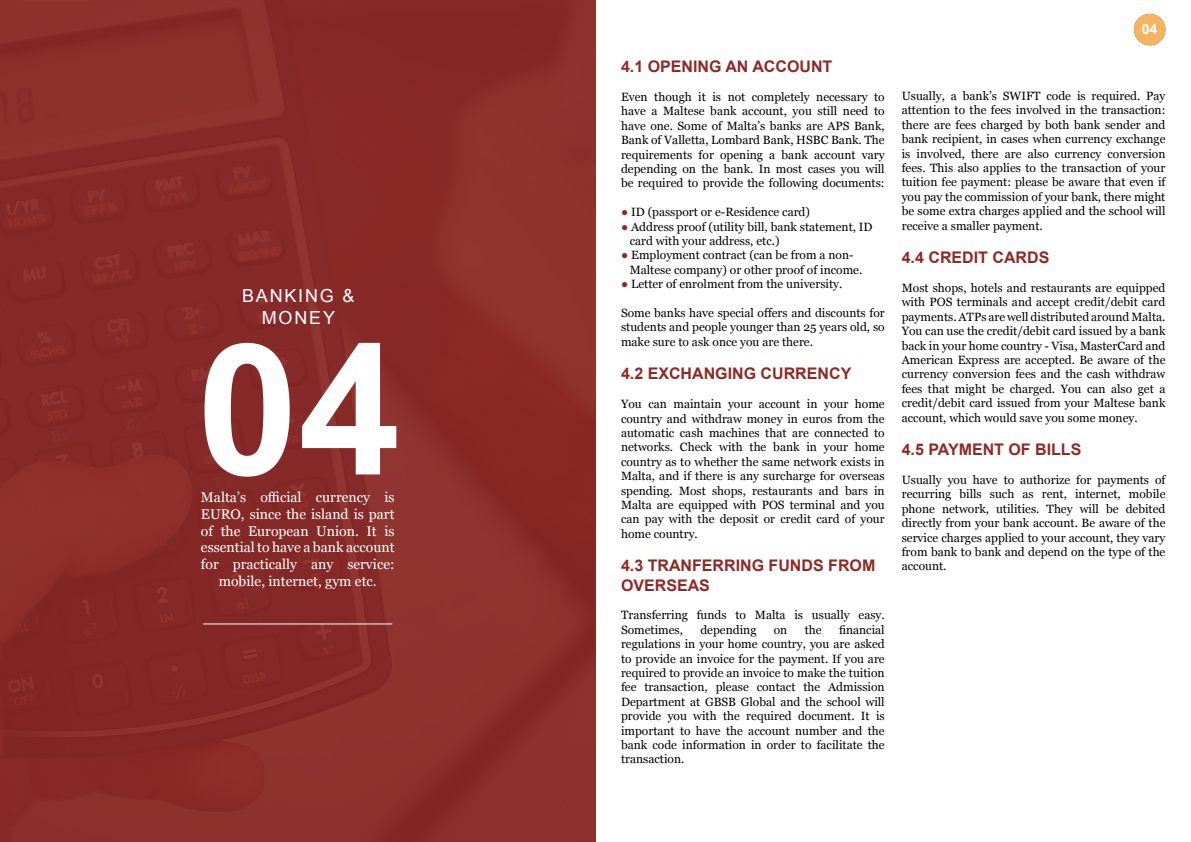
<style>
.page{position:relative;width:1191px;height:842px;background:#fff}
.page>*{position:absolute;margin:0;border:0;box-sizing:border-box;transform-origin:0 0}
.t1{font:700 183px "Arial";color:#fff}
.t2{font:18px/21.6px "Arial";letter-spacing:.1em;color:#fff;text-align:center}
.t3{font:700 16px/19.2px "Arial";color:#902926}
.t4{font:700 14.1px "Arial";color:#fff}
.t5{font:14px/16.8px "Georgia";color:#fff;text-align:center}
.t6{font:12px/14.4px "Georgia";color:#000;text-align:justify}
.s1{color:#902926}
</style>
<div class="page">
<div style="left:0;top:0;width:595px;height:842px;background:#882a29"></div>
<hr style="left:203px;top:623px;width:189px;height:1px;background:#fff">
<div style="left:1134px;top:14px;width:31px;height:31px;background:#f6b460;border-radius:50%"></div>
<h2 class="t2" style="left:242px;top:285px;width:114px">BANKING &amp;<br>MONEY</h2>
<h1 class="t1" style="left:197px;top:290px;width:205px">04</h1>
<p class="t5" style="left:201px;top:488px;width:195px">Malta’s official currency is<br>EURO, since the island is part of the European Union. It is essential to have a bank account for practically any service: mobile, internet, gym etc.</p>
<h3 class="t3" style="left:621px;top:57px;width:213px">4.1 OPENING AN ACCOUNT</h3>
<p class="t6" style="left:621px;top:89px;width:265px">Even though it is not completely necessary to have a Maltese bank account, you still need to have one. Some of Malta’s banks are APS Bank, Bank of Valletta, Lombard Bank, HSBC Bank. The requirements for opening a bank account vary depending on the bank. In most cases you will be required to provide the following documents:</p>
<p class="t6" style="left:621px;top:204px;width:190px"><span class="s1">●</span> ID (passport or e-Residence card)</p>
<p class="t6" style="left:629px;top:219px;width:244px;text-indent:-9px"><span class="s1">●</span> Address proof (utility bill, bank statement, ID card with your address, etc.)</p>
<p class="t6" style="left:629px;top:248px;width:234px;text-indent:-9px"><span class="s1">●</span> Employment contract (can be from a non-<br>Maltese company) or other proof of income.</p>
<p class="t6" style="left:621px;top:276px;width:223px"><span class="s1">●</span> Letter of enrolment from the university.</p>
<p class="t6" style="left:621px;top:305px;width:265px">Some banks have special offers and discounts for students and people younger than 25 years old, so make sure to ask once you are there.</p>
<h3 class="t3" style="left:621px;top:365px;width:232px">4.2 EXCHANGING CURRENCY</h3>
<p class="t6" style="left:621px;top:396px;width:265px">You can maintain your account in your home country and withdraw money in euros from the automatic cash machines that are connected to networks. Check with the bank in your home country as to whether the same network exists in Malta, and if there is any surcharge for overseas spending. Most shops, restaurants and bars in Malta are equipped with POS terminal and you can pay with the deposit or credit card of your home country.</p>
<h3 class="t3" style="left:621px;top:557px;width:256px">4.3 TRANFERRING FUNDS FROM<br>OVERSEAS</h3>
<p class="t6" style="left:621px;top:608px;width:265px">Transferring funds to Malta is usually easy.<br>Sometimes,</p>
<p class="t6" style="left:621px;top:622px;width:265px;text-indent:218px">financial regulations in your home country, you are asked to provide an invoice for the payment. If you are required to provide an invoice to make the tuition fee transaction, please contact the Admission Department at GBSB Global and the school will provide you with the required document. It is important to have the account number and the bank code information in order to facilitate the transaction.</p>
<p class="t6" style="left:700px;top:622px;width:58px">depending</p>
<p class="t6" style="left:774px;top:622px;width:15px">on</p>
<p class="t6" style="left:804px;top:622px;width:18px">the</p>
<p class="t4" style="left:1141px;top:20px;width:17px">0 324</p>
<p class="t6" style="left:901px;top:88px;width:265px">Usually, a bank’s SWIFT code is required. Pay attention to the fees involved in the transaction: there are fees charged by both bank sender and bank recipient, in cases when currency exchange is involved, there are also currency conversion fees. This also applies to the transaction of your tuition fee payment: please be aware that even if you pay the commission of your bank, there might be some extra charges applied and the school will receive a smaller payment.</p>
<h3 class="t3" style="left:901px;top:249px;width:149px">4.4 CREDIT CARDS</h3>
<p class="t6" style="left:901px;top:280px;width:265px">Most shops, hotels and restaurants are equipped with POS terminals and accept credit/debit card payments. ATPs are well distributed around Malta.<br>You can use the credit/debit card issued by a bank back in your home country - Visa, MasterCard and American Express are accepted. Be aware of the currency conversion fees and the cash withdraw fees that might be charged. You can also get a credit/debit card issued from your Maltese bank account, which would save you some money.</p>
<h3 class="t3" style="left:901px;top:441px;width:181px">4.5 PAYMENT OF BILLS</h3>
<p class="t6" style="left:901px;top:472px;width:265px">Usually you have to authorize for payments of recurring bills such as rent, internet, mobile phone network, utilities. They will be debited directly from your bank account. Be aware of the service charges applied to your account, they vary from bank to bank and depend on the type of the account.</p>
</div>
